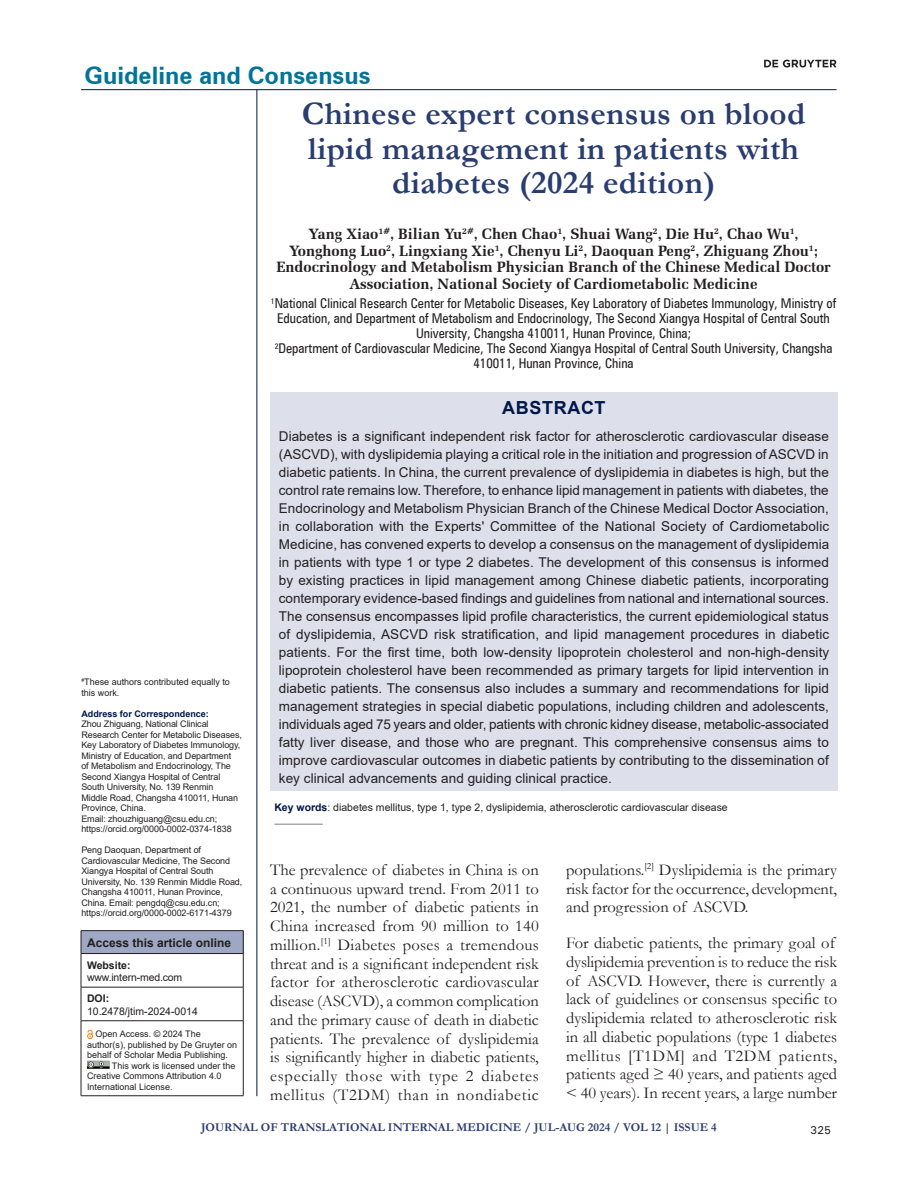
<style>
.page{position:relative;width:918px;height:1188px;background:#fff}
.page>*{position:absolute;margin:0;border:0;box-sizing:border-box;transform-origin:0 0}
._1_TYTUŁ{font:700 33px/34.5px "Garamond";letter-spacing:.01em;color:#2a3d70;text-align:center}
.AH{font:700 24px "Zurich BT";color:#007499}
._4_Abstrakt_napis{font:700 18px "Arial";letter-spacing:.035em;color:#00174a}
.TX{font:16.5px/18.8px "Garamond";color:#231f20;text-align:justify}
._2_Autorzy{font:700 15px/16.5px "Zapf Elliptical 711 BT";color:#231f20;text-align:center}
._4_1_abstrakt_tekst{font:13.5px/18px "Arial";letter-spacing:.005em;color:#231f20;text-align:justify}
._3_afiliacje{font:condensed 13.5px/15px "Zurich BT";color:#231f20;text-align:center}
.t1{font:700 12px "Garamond";color:#2a3d70}
.AU_Bio{font:700 12px "Arial";color:#231f20}
.t2{font:500 11.25px "Univers";color:#231f20}
._5_keywords{font:10.5px "Arial";color:#231f20}
.AU_Bio-2{font:10.5px/12.6px "Arial";color:#231f20}
.ADD{font:9px/10.5px "Arial";letter-spacing:-.01em;color:#231f20}
.s1{font-weight:700;color:#00174a}
.s2{font-weight:700}
</style>
<div class="page">
<hr style="left:81px;top:89px;width:756px;height:1px;background:#00174a">
<svg style="left:764px;top:60px;width:73px;height:8px"></svg>
<hr style="left:256px;top:89px;width:1px;height:1007px;background:#00174a">
<div style="left:81px;top:931px;width:162px;height:23px;background:#9ea7c3"></div>
<hr style="left:81px;top:930px;width:162px;height:1px;background:#231f20">
<svg style="left:81px;top:931px;width:1px;height:22px"></svg>
<hr style="left:81px;top:953px;width:162px;height:1px;background:#231f20">
<hr style="left:81px;top:954px;width:1px;height:33px;background:#231f20">
<hr style="left:81px;top:987px;width:162px;height:1px;background:#231f20">
<hr style="left:81px;top:987px;width:1px;height:34px;background:#231f20">
<hr style="left:81px;top:1021px;width:162px;height:1px;background:#231f20">
<hr style="left:81px;top:1021px;width:1px;height:75px;background:#231f20">
<hr style="left:81px;top:1096px;width:162px;height:1px;background:#231f20">
<svg style="left:243px;top:931px;width:1px;height:22px"></svg>
<hr style="left:243px;top:954px;width:1px;height:33px;background:#231f20">
<hr style="left:243px;top:987px;width:1px;height:34px;background:#231f20">
<hr style="left:243px;top:1021px;width:1px;height:75px;background:#231f20">
<svg style="left:87px;top:1030px;width:6px;height:9px"></svg>
<svg style="left:87px;top:1061px;width:23px;height:8px"></svg>
<div style="left:270px;top:393px;width:568px;height:398px;background:#dddfea"></div>
<hr style="left:274px;top:824px;width:49px;height:1px;background:#808285">
<p class="AH" style="left:85px;top:61px;width:288px">Guideline and Consensus</p>
<p class="ADD" style="left:81px;top:677px;width:150px"><sup>#</sup>These authors contributed equally to this work.</p>
<p class="ADD" style="left:81px;top:709px;width:162px"><span class="s1">Address for Correspondence:<br></span>Zhou Zhiguang, National Clinical Research Center for Metabolic Diseases, Key Laboratory of Diabetes Immunology, Ministry of Education, and Department<br>of Metabolism and Endocrinology, The Second Xiangya Hospital of Central South University, No. 139 Renmin<br>Middle Road, Changsha 410011, Hunan Province, China.</p>
<p class="ADD" style="left:81px;top:814px;width:152px">Email: zhouzhiguang@csu.edu.cn; https://orcid.org/0000-0002-0374-1838</p>
<p class="ADD" style="left:81px;top:845px;width:162px">Peng Daoquan, Department of Cardiovascular Medicine, The Second Xiangya Hospital of Central South University, No. 139 Renmin Middle Road, Changsha 410011, Hunan Province, China. Email: pengdq@csu.edu.cn; https://orcid.org/0000-0002-6171-4379</p>
<p class="AU_Bio" style="left:87px;top:934px;width:146px">Access this article online</p>
<p class="AU_Bio-2" style="left:87px;top:959px;width:97px"><span class="s2">Website: </span>www.intern-med.com</p>
<p class="AU_Bio-2" style="left:87px;top:992px;width:112px"><span class="s2">DOI:<br></span>10.2478/jtim-2024-0014</p>
<p class="ADD" style="left:96px;top:1029px;width:107px">Open Access. © 2024 The</p>
<p class="ADD" style="left:87px;top:1039px;width:152px">author(s), published by De Gruyter on</p>
<p class="ADD" style="left:87px;top:1050px;width:143px">behalf of Scholar Media Publishing.</p>
<p class="ADD" style="left:112px;top:1060px;width:125px">This work is licensed under the</p>
<p class="ADD" style="left:87px;top:1071px;width:136px">Creative Commons Attribution 4.0</p>
<p class="ADD" style="left:87px;top:1081px;width:87px">International License.</p>
<p class="_1_TYTUŁ" style="left:302px;top:97px;width:505px">Chinese expert consensus on blood lipid management in patients with diabetes (2024 edition)</p>
<p class="_2_Autorzy" style="left:276px;top:226px;width:556px">Yang Xiao<sup>1#</sup>, Bilian Yu<sup>2#</sup>, Chen Chao<sup>1</sup>, Shuai Wang<sup>2</sup>, Die Hu<sup>2</sup>, Chao Wu<sup>1</sup>, Yonghong Luo<sup>2</sup>, Lingxiang Xie<sup>1</sup>, Chenyu Li<sup>2</sup>, Daoquan Peng<sup>2</sup>, Zhiguang Zhou<sup>1</sup>; Endocrinology and Metabolism Physician Branch of the Chinese Medical Doctor Association, National Society of Cardiometabolic Medicine</p>
<p class="_3_afiliacje" style="left:271px;top:296px;width:567px"><sup>1</sup>National Clinical Research Center for Metabolic Diseases, Key Laboratory of Diabetes Immunology, Ministry of<br>Education, and Department of Metabolism and Endocrinology, The Second Xiangya Hospital of Central South<br>University, Changsha 410011, Hunan Province, China;</p>
<p class="_3_afiliacje" style="left:275px;top:341px;width:559px"><sup>2</sup>Department of Cardiovascular Medicine, The Second Xiangya Hospital of Central South University, Changsha<br>410011, Hunan Province, China</p>
<p class="_4_Abstrakt_napis" style="left:502px;top:395px;width:105px">ABSTRACT</p>
<p class="_4_1_abstrakt_tekst" style="left:279px;top:427px;width:552px">Diabetes is a significant independent risk factor for atherosclerotic cardiovascular disease (ASCVD), with dyslipidemia playing a critical role in the initiation and progression of ASCVD in diabetic patients. In China, the current prevalence of dyslipidemia in diabetes is high, but the control rate remains low. Therefore, to enhance lipid management in patients with diabetes, the Endocrinology and Metabolism Physician Branch of the Chinese Medical Doctor Association, in collaboration with the Experts' Committee of the National Society of Cardiometabolic Medicine, has convened experts to develop a consensus on the management of dyslipidemia in patients with type 1 or type 2 diabetes. The development of this consensus is informed by existing practices in lipid management among Chinese diabetic patients, incorporating contemporary evidence-based findings and guidelines from national and international sources.<br>The consensus encompasses lipid profile characteristics, the current epidemiological status of dyslipidemia, ASCVD risk stratification, and lipid management procedures in diabetic patients. For the first time, both low-density lipoprotein cholesterol and non-high-density lipoprotein cholesterol have been recommended as primary targets for lipid intervention in diabetic patients. The consensus also includes a summary and recommendations for lipid management strategies in special diabetic populations, including children and adolescents, individuals aged 75 years and older, patients with chronic kidney disease, metabolic-associated fatty liver disease, and those who are pregnant. This comprehensive consensus aims to improve cardiovascular outcomes in diabetic patients by contributing to the dissemination of key clinical advancements and guiding clinical practice.</p>
<p class="_5_keywords" style="left:274px;top:800px;width:455px"><span class="s1">Key words</span>: diabetes mellitus, type 1, type 2, dyslipidemia, atherosclerotic cardiovascular disease</p>
<p class="TX" style="left:270px;top:860px;width:270px">The prevalence of diabetes in China is on a continuous upward trend. From 2011 to 2021, the number of diabetic patients in China increased from 90 million to 140 million.<sup>[1]</sup> Diabetes poses a tremendous threat and is a significant independent risk factor for atherosclerotic cardiovascular disease (ASCVD), a common complication and the primary cause of death in diabetic patients. The prevalence of dyslipidemia is significantly higher in diabetic patients, especially those with type 2 diabetes mellitus (T2DM) than in nondiabetic</p>
<p class="TX" style="left:566px;top:860px;width:273px">populations.<sup>[2]</sup> Dyslipidemia is the primary risk factor for the occurrence, development, and progression of ASCVD.</p>
<p class="TX" style="left:566px;top:933px;width:273px;text-align:left">For diabetic patients, the primary goal of dyslipidemia prevention is to reduce the risk of ASCVD. However, there is currently a lack of guidelines or consensus specific to dyslipidemia related to atherosclerotic risk in all diabetic populations (type 1 diabetes mellitus [T1DM] and T2DM patients, patients aged ≥ 40 years, and patients aged &lt; 40 years). In recent years, a large number</p>
<p class="t1" style="left:201px;top:1119px;width:517px">JOURNAL OF TRANSLATIONAL INTERNAL MEDICINE / JUL-AUG 2024 / VOL 12 | ISSUE 4</p>
<p class="t2" style="left:810px;top:1123px;width:23px">325</p>
</div>
